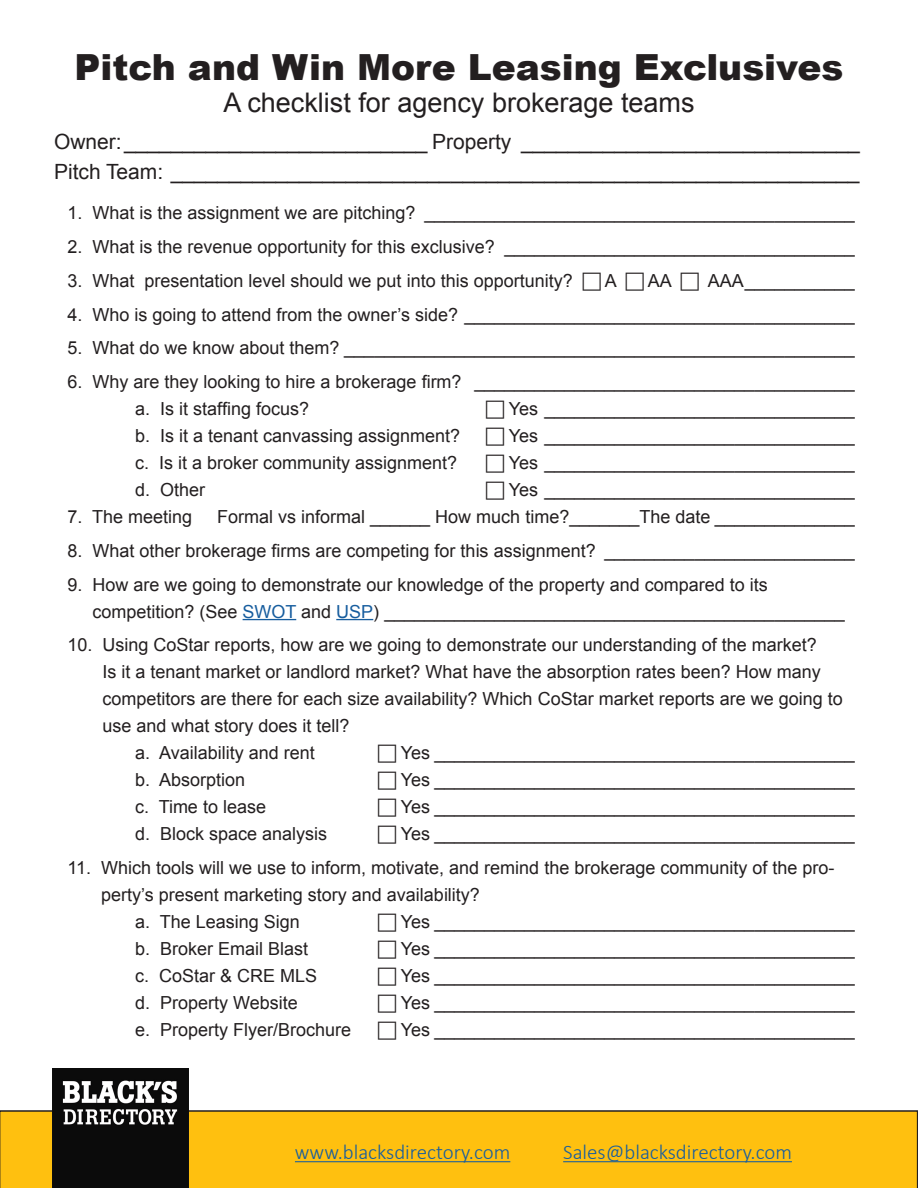
<style>
.page{position:relative;width:918px;height:1188px;background:#fff}
.page>*{position:absolute;margin:0;border:0;box-sizing:border-box;transform-origin:0 0}
.Headline{font:900 36px "Arial";color:#231f20}
.Subhead{font:27px "Arial";color:#231f20}
.t1{font:21px "Arial";color:#231f20}
.t2{font:300 21px "Calibri";color:#175d9e}
.Numbered_Items{font:18px/27px "Arial";color:#231f20}
.s1{color:#175d9e}
</style>
<div class="page">
<div style="left:0;top:1109px;width:918px;height:79px;background:#ffc00f"></div>
<img style="left:52px;top:1069px;width:136px;height:119px">
<hr style="left:295px;top:1161px;width:215px;height:1px;background:#175d9e">
<hr style="left:563px;top:1161px;width:229px;height:1px;background:#175d9e">
<hr style="left:243px;top:619px;width:53px;height:1px;background:#175d9e">
<hr style="left:336px;top:619px;width:37px;height:1px;background:#175d9e">
<p class="Headline" style="left:75px;top:41px;width:770px">Pitch and Win More Leasing Exclusives</p>
<p class="Subhead" style="left:223px;top:85px;width:473px">A checklist for agency brokerage teams</p>
<p class="t1" style="left:54px;top:128px;width:807px">Owner:__________________________ Property _____________________________</p>
<p class="t1" style="left:54px;top:158px;width:807px">Pitch Team: ___________________________________________________________</p>
<p class="Numbered_Items" style="left:68px;top:200px;width:789px">1. What is the assignment we are pitching? ___________________________________________</p>
<p class="Numbered_Items" style="left:68px;top:234px;width:789px">2. What is the revenue opportunity for this exclusive? ___________________________________</p>
<p class="Numbered_Items" style="left:68px;top:267px;width:507px">3. What presentation level should we put into this opportunity?</p>
<p class="Numbered_Items" style="left:605px;top:267px;width:14px">A</p>
<p class="Numbered_Items" style="left:648px;top:267px;width:26px">AA</p>
<p class="Numbered_Items" style="left:708px;top:267px;width:148px">AAA___________</p>
<p class="Numbered_Items" style="left:68px;top:301px;width:789px">4. Who is going to attend from the owner’s side? _______________________________________</p>
<p class="Numbered_Items" style="left:68px;top:335px;width:789px">5. What do we know about them? ___________________________________________________</p>
<p class="Numbered_Items" style="left:68px;top:369px;width:789px">6. Why are they looking to hire a brokerage firm? ______________________________________</p>
<p class="Numbered_Items" style="left:135px;top:396px;width:176px">a. Is it staffing focus?</p>
<p class="Numbered_Items" style="left:509px;top:396px;width:348px">Yes _______________________________</p>
<p class="Numbered_Items" style="left:135px;top:423px;width:327px">b. Is it a tenant canvassing assignment?</p>
<p class="Numbered_Items" style="left:509px;top:423px;width:348px">Yes _______________________________</p>
<p class="Numbered_Items" style="left:135px;top:450px;width:324px">c. Is it a broker community assignment?</p>
<p class="Numbered_Items" style="left:509px;top:450px;width:348px">Yes _______________________________</p>
<p class="Numbered_Items" style="left:135px;top:477px;width:72px">d. Other</p>
<p class="Numbered_Items" style="left:509px;top:477px;width:348px">Yes _______________________________</p>
<p class="Numbered_Items" style="left:68px;top:504px;width:126px">7. The meeting</p>
<p class="Numbered_Items" style="left:217px;top:504px;width:639px">Formal vs informal ______ How much time?_______The date ______________</p>
<p class="Numbered_Items" style="left:68px;top:537px;width:789px">8. What other brokerage firms are competing for this assignment? _________________________</p>
<p class="Numbered_Items" style="left:93px;top:571px;width:754px;text-indent:-25px">9. How are we going to demonstrate our knowledge of the property and compared to its competition? (See <span class="s1">SWOT</span> and <span class="s1">USP</span>) ______________________________________________</p>
<p class="Numbered_Items" style="left:103px;top:632px;width:742px;text-indent:-35px">10. Using CoStar reports, how are we going to demonstrate our understanding of the market?<br>Is it a tenant market or landlord market? What have the absorption rates been? How many competitors are there for each size availability? Which CoStar market reports are we going to use and what story does it tell?</p>
<p class="Numbered_Items" style="left:135px;top:740px;width:181px">a. Availability and rent</p>
<p class="Numbered_Items" style="left:401px;top:740px;width:456px">Yes __________________________________________</p>
<p class="Numbered_Items" style="left:135px;top:767px;width:112px">b. Absorption</p>
<p class="Numbered_Items" style="left:401px;top:767px;width:456px">Yes __________________________________________</p>
<p class="Numbered_Items" style="left:135px;top:794px;width:133px">c. Time to lease</p>
<p class="Numbered_Items" style="left:401px;top:794px;width:456px">Yes __________________________________________</p>
<p class="Numbered_Items" style="left:135px;top:821px;width:194px">d. Block space analysis</p>
<p class="Numbered_Items" style="left:401px;top:821px;width:456px">Yes __________________________________________</p>
<p class="Numbered_Items" style="left:101px;top:855px;width:735px;text-indent:-34px">11. Which tools will we use to inform, motivate, and remind the brokerage community of the pro&shy;perty’s present marketing story and availability?</p>
<p class="Numbered_Items" style="left:135px;top:909px;width:166px">a. The Leasing Sign</p>
<p class="Numbered_Items" style="left:401px;top:909px;width:456px">Yes __________________________________________</p>
<p class="Numbered_Items" style="left:135px;top:936px;width:175px">b. Broker Email Blast</p>
<p class="Numbered_Items" style="left:401px;top:936px;width:456px">Yes __________________________________________</p>
<p class="Numbered_Items" style="left:135px;top:963px;width:184px">c. CoStar &amp; CRE MLS</p>
<p class="Numbered_Items" style="left:401px;top:963px;width:456px">Yes __________________________________________</p>
<p class="Numbered_Items" style="left:135px;top:990px;width:164px">d. Property Website</p>
<p class="Numbered_Items" style="left:401px;top:990px;width:456px">Yes __________________________________________</p>
<p class="Numbered_Items" style="left:135px;top:1017px;width:218px">e. Property Flyer/Brochure</p>
<p class="Numbered_Items" style="left:401px;top:1017px;width:456px">Yes __________________________________________</p>
<p class="t2" style="left:295px;top:1139px;width:217px">www.blacksdirectory.com</p>
<p class="t2" style="left:563px;top:1139px;width:230px">Sales@blacksdirectory.com</p>
</div>
